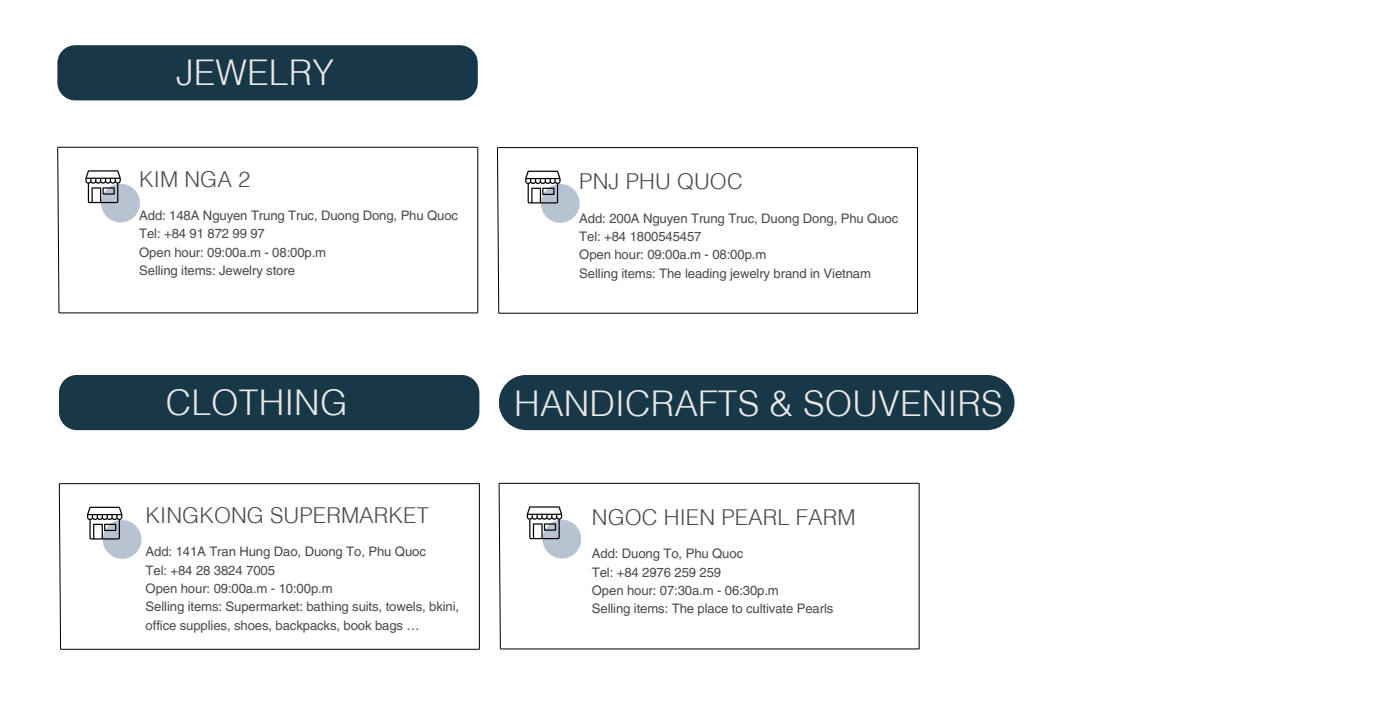
<style>
.page{position:relative;width:1373px;height:711px;background:#fff}
.page>*{position:absolute;margin:0;border:0;box-sizing:border-box;transform-origin:0 0}
.t1{font:300 35.44px "Helvetica LT Thai";letter-spacing:.005em;color:#e8e8e8}
.t2{font:300 21.88px "Helvetica LT Thai";letter-spacing:.005em;color:#4a494a}
.t3{font:13.12px/18.4px "Helvetica LT Pro";letter-spacing:-.01em;color:#4a494a}
</style>
<div class="page">
<div style="left:57px;top:45px;width:421px;height:55px;background:#183747;border-radius:18px"></div>
<hr style="left:58px;top:147px;width:420px;height:1px;background:#000">
<hr style="left:59px;top:312px;width:419px;height:1px;background:#000">
<svg style="left:57px;top:147px;width:3px;height:166px"></svg>
<hr style="left:477px;top:147px;width:1px;height:166px;background:#000">
<div style="left:101px;top:184px;width:39px;height:38px;background:#b7c3d1;border-radius:50%"></div>
<svg style="left:85px;top:170px;width:36px;height:33px"></svg>
<hr style="left:497px;top:147px;width:420px;height:1px;background:#000">
<hr style="left:499px;top:313px;width:418px;height:1px;background:#000">
<svg style="left:497px;top:147px;width:2px;height:167px"></svg>
<hr style="left:917px;top:148px;width:1px;height:165px;background:#000">
<div style="left:541px;top:184px;width:39px;height:39px;background:#b7c3d1;border-radius:50%"></div>
<svg style="left:525px;top:171px;width:36px;height:32px"></svg>
<div style="left:59px;top:375px;width:420px;height:55px;background:#183747;border-radius:18px"></div>
<hr style="left:59px;top:483px;width:420px;height:1px;background:#000">
<hr style="left:61px;top:649px;width:418px;height:1px;background:#000">
<svg style="left:59px;top:483px;width:2px;height:167px"></svg>
<hr style="left:479px;top:483px;width:1px;height:166px;background:#000">
<div style="left:103px;top:520px;width:39px;height:39px;background:#b7c3d1;border-radius:50%"></div>
<svg style="left:87px;top:507px;width:35px;height:32px"></svg>
<div style="left:499px;top:375px;width:515px;height:55px;background:#183747;border-radius:28px"></div>
<hr style="left:499px;top:483px;width:420px;height:1px;background:#000">
<hr style="left:500px;top:648px;width:419px;height:1px;background:#000">
<svg style="left:498px;top:482px;width:3px;height:167px"></svg>
<hr style="left:919px;top:483px;width:1px;height:166px;background:#000">
<div style="left:542px;top:520px;width:39px;height:38px;background:#b7c3d1;border-radius:50%"></div>
<svg style="left:527px;top:506px;width:35px;height:33px"></svg>
<h1 class="t1" style="left:176px;top:52px;width:160px">JEWELRY</h1>
<h2 class="t2" style="left:139px;top:166px;width:113px">KIM NGA 2</h2>
<p class="t3" style="left:139px;top:207px;width:320px">Add: 148A Nguyen Trung Truc, Duong Dong, Phu Quoc<br>Tel: +84 91 872 99 97<br>Open hour: 09:00a.m - 08:00p.m<br>Selling items: Jewelry store</p>
<h1 class="t1" style="left:166px;top:382px;width:183px">CLOTHING</h1>
<h2 class="t2" style="left:146px;top:502px;width:285px">KINGKONG SUPERMARKET</h2>
<p class="t3" style="left:146px;top:543px;width:315px">Add: 141A Tran Hung Dao, Duong To, Phu Quoc<br>Tel: +84 28 3824 7005<br>Open hour: 09:00a.m - 10:00p.m<br>Selling items: Supermarket: bathing suits, towels, bkini, office supplies, shoes, backpacks, book bags …</p>
<h2 class="t2" style="left:579px;top:169px;width:165px">PNJ PHU QUOC</h2>
<p class="t3" style="left:579px;top:210px;width:320px">Add: 200A Nguyen Trung Truc, Duong Dong, Phu Quoc Tel: +84 1800545457<br>Open hour: 09:00a.m - 08:00p.m<br>Selling items: The leading jewelry brand in Vietnam</p>
<h1 class="t1" style="left:514px;top:383px;width:490px">HANDICRAFTS &amp; SOUVENIRS</h1>
<h2 class="t2" style="left:592px;top:504px;width:265px">NGOC HIEN PEARL FARM</h2>
<p class="t3" style="left:592px;top:545px;width:243px">Add: Duong To, Phu Quoc<br>Tel: +84 2976 259 259<br>Open hour: 07:30a.m - 06:30p.m<br>Selling items: The place to cultivate Pearls</p>
</div>
